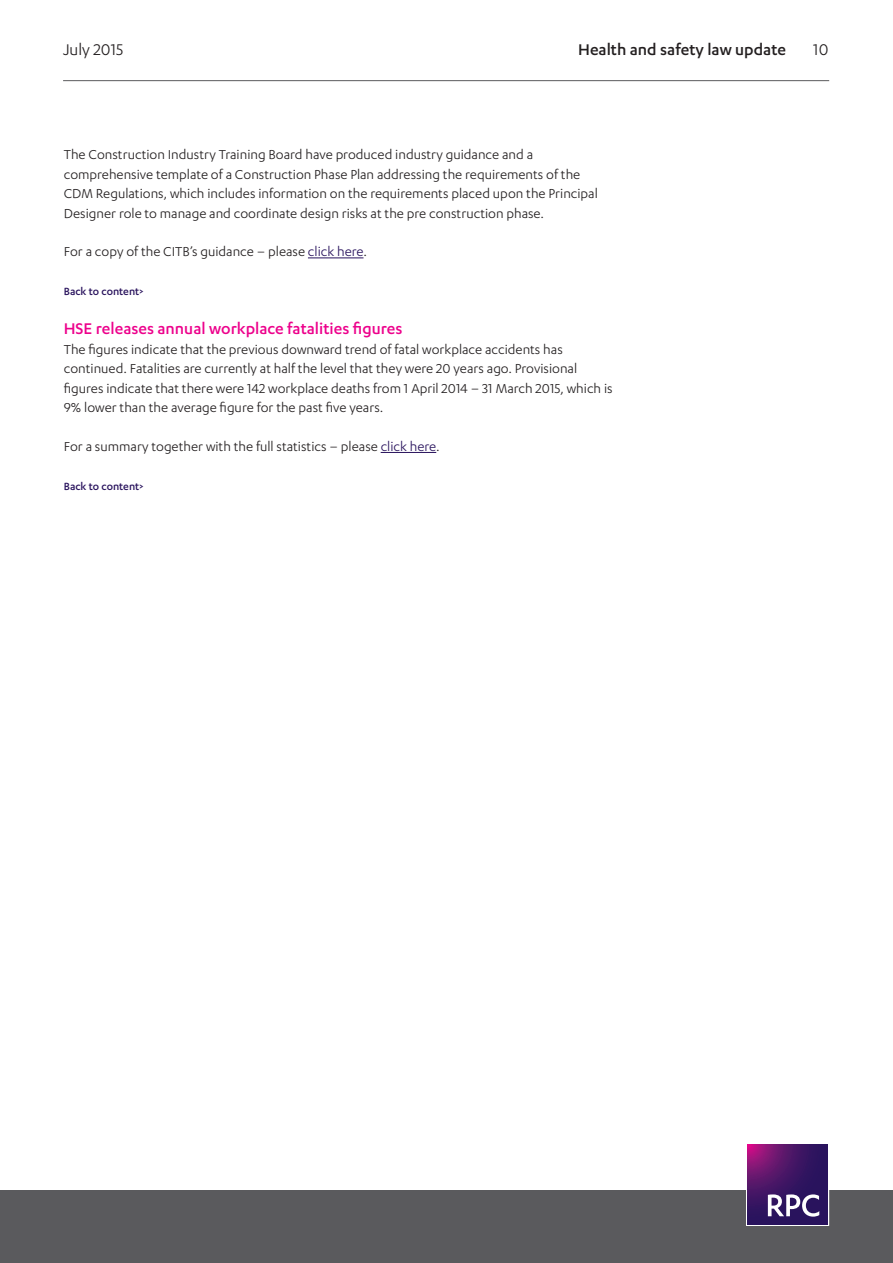
<style>
.page{position:relative;width:893px;height:1263px;background:#fff}
.page>*{position:absolute;margin:0;border:0;box-sizing:border-box;transform-origin:0 0}
.Heading_2__pink{font:500 18px "Karbon";color:#ed028c}
.t1{font:500 18px "Karbon";color:#231f20}
.t2{font:18px "Karbon";color:#231f20}
.Body{font:15px/19.5px "Karbon";color:#231f20}
.Body-2{font:500 12px "Karbon";color:#29135d}
.s1{color:#29135d}
</style>
<div class="page">
<hr style="left:63px;top:80px;width:766px;height:1px;background:#5a5a5d">
<div style="left:0;top:1191px;width:893px;height:72px;background:#5a5a5d"></div>
<div style="left:746px;top:1143px;width:83px;height:83px;border:1px solid #fff"></div>
<svg style="left:748px;top:1144px;width:80px;height:80px;background:#461565"></svg>
<svg style="left:768px;top:1194px;width:51px;height:22px"></svg>
<hr style="left:308px;top:257px;width:56px;height:1px;background:#29135d">
<hr style="left:381px;top:452px;width:55px;height:1px;background:#29135d">
<p class="t2" style="left:63px;top:39px;width:62px">July 2015</p>
<p class="t1" style="left:578px;top:39px;width:209px">Health and safety law update</p>
<p class="t2" style="left:813px;top:39px;width:17px">10</p>
<p class="Body" style="left:64px;top:144px;width:536px">The Construction Industry Training Board have produced industry guidance and a comprehensive template of a Construction Phase Plan addressing the requirements of the CDM Regulations, which includes information on the requirements placed upon the Principal Designer role to manage and coordinate design risks at the pre construction phase.</p>
<p class="Body" style="left:64px;top:242px;width:305px">For a copy of the CITB’s guidance – please <span class="s1">click here</span>.</p>
<p class="Body-2" style="left:64px;top:285px;width:81px">Back to content&gt;</p>
<p class="Heading_2__pink" style="left:64px;top:319px;width:340px">HSE releases annual workplace fatalities figures</p>
<p class="Body" style="left:64px;top:339px;width:550px">The figures indicate that the previous downward trend of fatal workplace accidents has continued. Fatalities are currently at half the level that they were 20 years ago. Provisional figures indicate that there were 142 workplace deaths from 1 April 2014 – 31 March 2015, which is 9% lower than the average figure for the past five years.</p>
<p class="Body" style="left:64px;top:436px;width:378px">For a summary together with the full statistics – please <span class="s1">click here</span>.</p>
<p class="Body-2" style="left:64px;top:479px;width:81px">Back to content&gt;</p>
</div>
